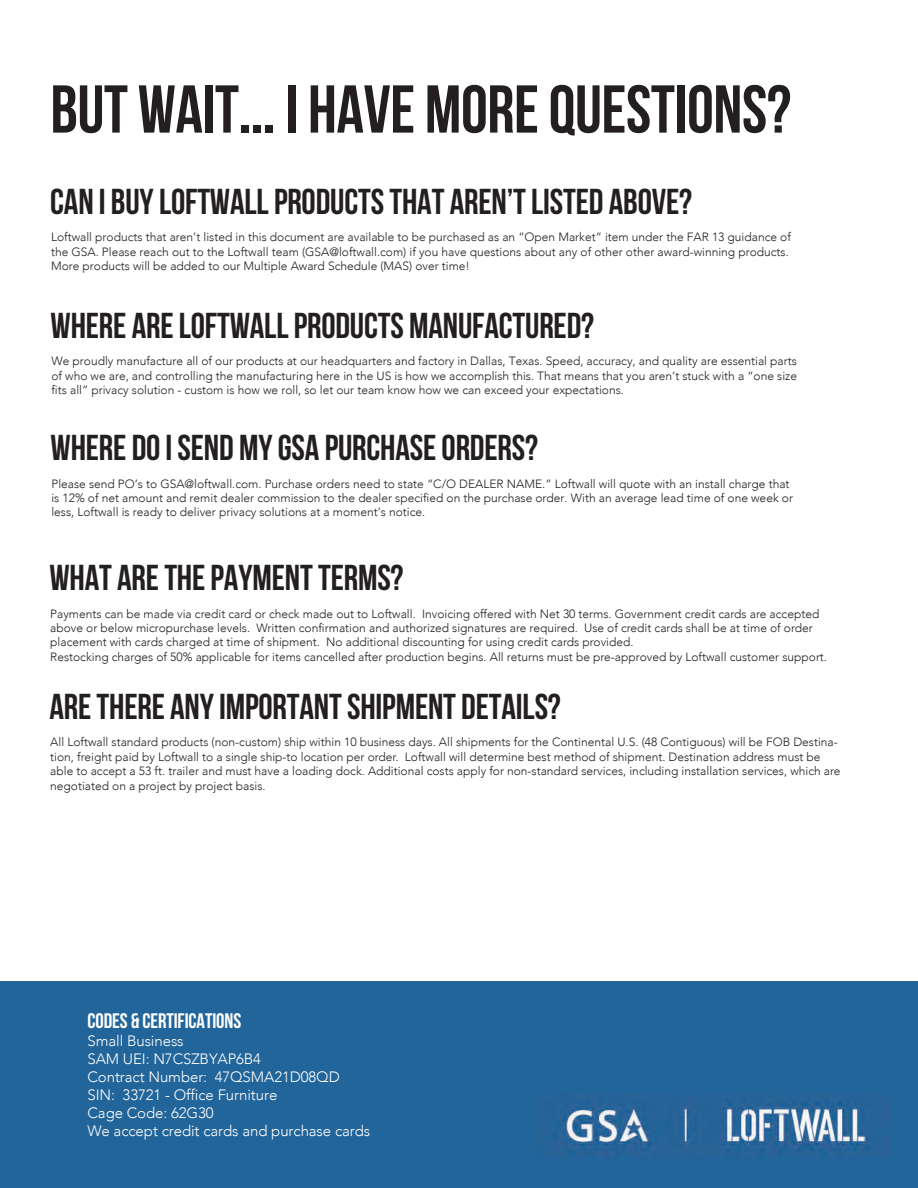
<style>
.page{position:relative;width:918px;height:1188px;background:#fff}
.page>*{position:absolute;margin:0;border:0;box-sizing:border-box;transform-origin:0 0}
.t1{font:700 67.5px "Bebas Neue";letter-spacing:-.005em;color:#231f20}
.t2{font:700 36px "Bebas Neue";letter-spacing:-.005em;color:#231f20}
.t3{font:700 21px "Bebas Neue";letter-spacing:-.005em;color:#fff}
.t4{font:300 15px/18px "Avenir";letter-spacing:-.005em;color:#fff}
.t5{font:300 12px/14.4px "Avenir";color:#231f20}
</style>
<div class="page">
<div style="left:0;top:981px;width:918px;height:207px;background:#22659a"></div>
<img style="left:538px;top:1095px;width:332px;height:61px">
<h1 class="t1" style="left:50px;top:70px;width:742px">BUT WAIT... I HAVE MORE QUESTIONS?</h1>
<h2 class="t2" style="left:50px;top:180px;width:643px">CAN I BUY LOFTWALL PRODUCTS THAT AREN’T LISTED ABOVE?</h2>
<p class="t5" style="left:51px;top:231px;width:741px">Loftwall products that aren’t listed in this document are available to be purchased as an “Open Market” item under the FAR 13 guidance of the GSA. Please reach out to the Loftwall team (GSA@loftwall.com) if you have questions about any of other other award-winning products.<br>More products will be added to our Multiple Award Schedule (MAS) over time!</p>
<h2 class="t2" style="left:51px;top:304px;width:545px">WHERE ARE LOFTWALL PRODUCTS MANUFACTURED?</h2>
<p class="t5" style="left:51px;top:355px;width:747px;text-align:justify">We proudly manufacture all of our products at our headquarters and factory in Dallas, Texas. Speed, accuracy, and quality are essential parts of who we are, and controlling the manufacturing here in the US is how we accomplish this. That means that you aren’t stuck with a “one size fits all” privacy solution - custom is how we roll, so let our team know how we can exceed your expectations.</p>
<h2 class="t2" style="left:51px;top:426px;width:489px">WHERE DO I SEND MY GSA PURCHASE ORDERS?</h2>
<p class="t5" style="left:51px;top:477px;width:743px">Please send PO’s to GSA@loftwall.com. Purchase orders need to state “C/O DEALER NAME.” Loftwall will quote with an install charge that is 12% of net amount and remit dealer commission to the dealer specified on the purchase order. With an average lead time of one week or less, Loftwall is ready to deliver privacy solutions at a moment’s notice.</p>
<h2 class="t2" style="left:49px;top:556px;width:356px">WHAT ARE THE PAYMENTTERMS?</h2>
<p class="t5" style="left:50px;top:607px;width:778px">Payments can be made via credit card or check made out to Loftwall. Invoicing offered with Net 30 terms. Government credit cards are accepted above or below micropurchase levels. Written confirmation and authorized signatures are required. Use of credit cards shall be at time of order placement with cards charged at time of shipment. No additional discounting for using credit cards provided.<br>Restocking charges of 50% applicable for items cancelled after production begins. All returns must be pre-approved by Loftwall customer support.</p>
<h2 class="t2" style="left:49px;top:685px;width:513px">ARE THERE ANYIMPORTANT SHIPMENT DETAILS?</h2>
<p class="t5" style="left:50px;top:736px;width:792px">All Loftwall standard products (non-custom) ship within 10 business days. All shipments for the Continental U.S. (48 Contiguous) will be FOB Destina&shy;tion, freight paid by Loftwall to a single ship-to location per order. Loftwall will determine best method of shipment. Destination address must be able to accept a 53 ft. trailer and must have a loading dock. Additional costs apply for non-standard services, including installation services, which are negotiated on a project by project basis.</p>
<h3 class="t3" style="left:87px;top:1008px;width:155px">CODES &amp; CERTIFICATIONS</h3>
<p class="t4" style="left:87px;top:1033px;width:284px">Small Business<br>SAM UEI: N7CSZBYAP6B4<br>Contract Number: 47QSMA21D08QD<br>SIN: 33721 - Office Furniture<br>Cage Code: 62G30<br>We accept credit cards and purchase cards</p>
</div>
